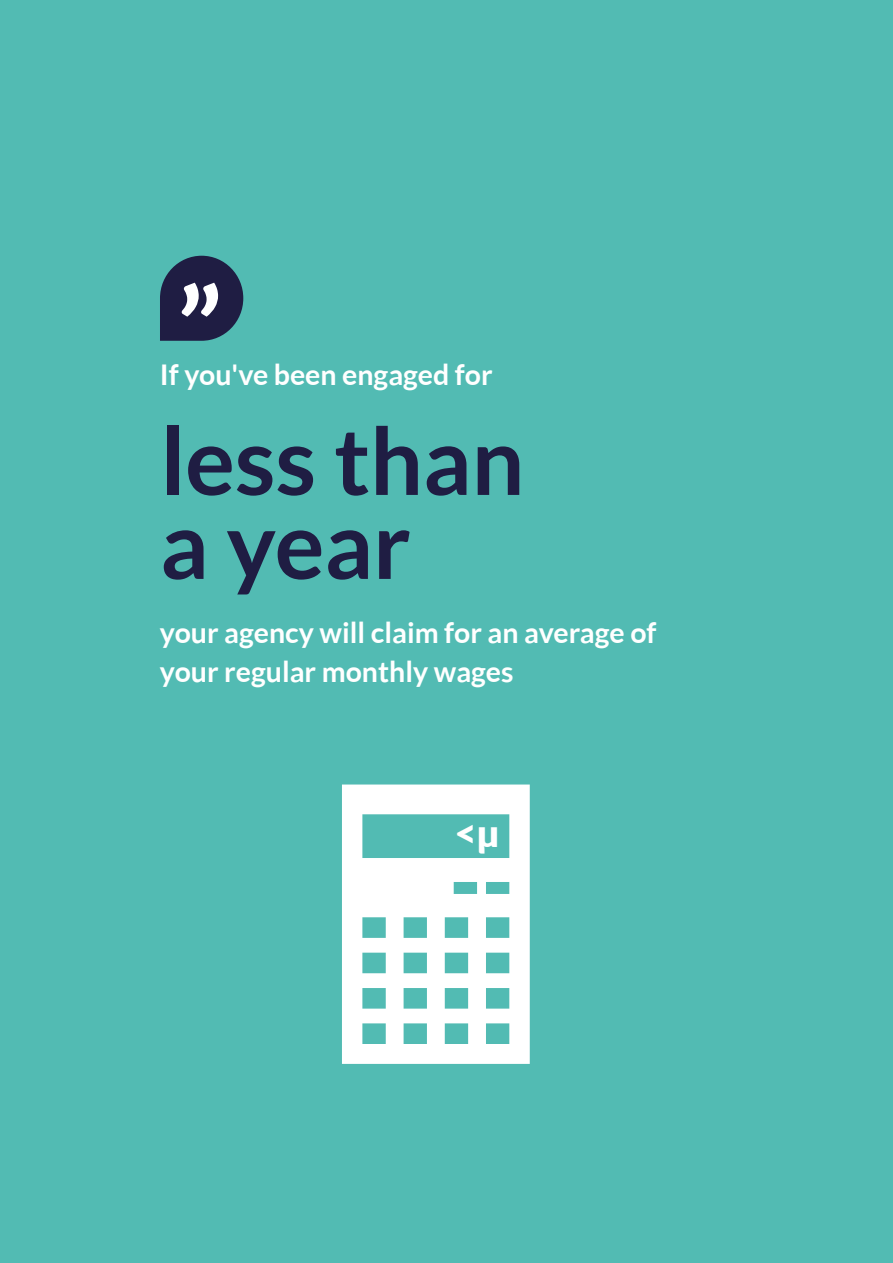
<style>
.page{position:relative;width:893px;height:1263px;background:#52bbb3}
.page>*{position:absolute;margin:0;border:0;box-sizing:border-box;transform-origin:0 0}
.t1{font:700 116.7px "Lato";color:#fff}
.t2{font:700 93px/84px "Lato";color:#1f1d43}
.t3{font:900 38.25px "Lato";color:#fff}
.t4{font:700 28.5px/39px "Lato";color:#fff}
</style>
<div class="page">
<svg style="left:342px;top:784px;width:188px;height:280px;fill:#fff"></svg>
<svg style="left:160px;top:256px;width:83px;height:85px"></svg>
<h1 class="t1" style="left:177px;top:263px;width:47px">”</h1>
<p class="t4" style="left:160px;top:355px;width:334px">If you've been engaged for</p>
<h2 class="t2" style="left:160px;top:418px;width:366px">less than a year</h2>
<p class="t4" style="left:160px;top:613px;width:498px">your agency will claim for an average of your regular monthly wages</p>
<h3 class="t3" style="left:455px;top:810px;width:46px">&lt;µ</h3>
</div>
